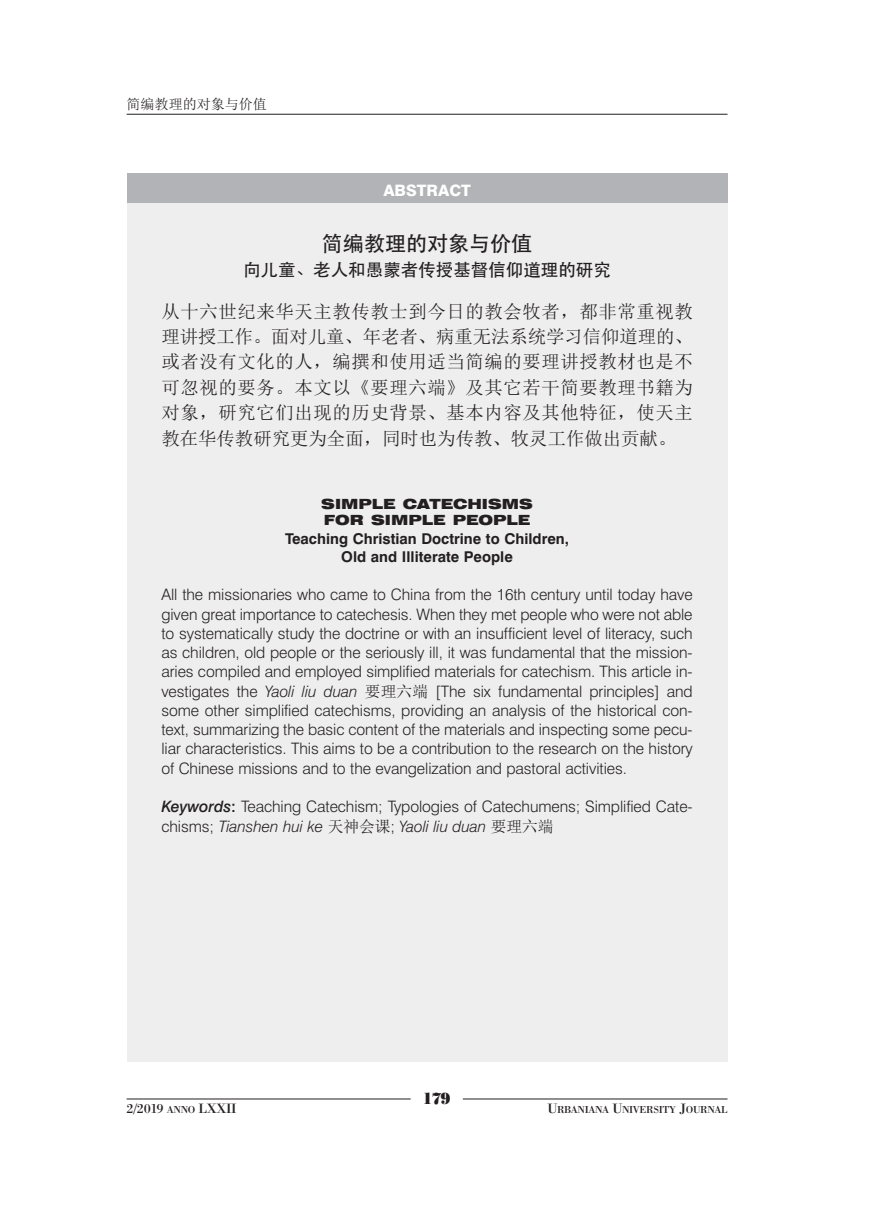
<style>
.page{position:relative;width:879px;height:1226px;background:#fff}
.page>*{position:absolute;margin:0;border:0;box-sizing:border-box;transform-origin:0 0}
.t1{font:21px "ST Heiti";color:#231f20}
.t2{font:18.38px/25.4px "Sim Sun";color:#231f20;text-align:justify}
.t3{font:17.5px "ST Heiti";color:#231f20}
.t4{font:16.1px "Bodoni Poster";color:#231f20;scale:.9 1}
.t5{font:300 15.75px/19.2px "Swiss 721 BT";letter-spacing:-.005em;color:#231f20;text-align:justify}
.t6{font:800 15.75px "Swiss 721 BT";color:#fff}
.t7{font:700 14.88px/17.5px "Swiss 721 BT";color:#231f20;text-align:center}
.t8{font:900 expanded 14px/15.8px "Swiss 721 BT";color:#231f20}
.t9{font:14px "Bodoni BT";letter-spacing:-.025em;color:#231f20}
.t10{font:14px "Sim Sun";color:#231f20}
.t11{font:10.5px "Bodoni BT";letter-spacing:-.035em;color:#231f20}
.s1{font-style:italic}
.s2{font-family:"Sim Sun";font-weight:400}
.s3{font-weight:500;font-style:italic}
.s4{font-weight:500}
.s5{font-size:10.5px}
.s6{font-size:14px}
</style>
<div class="page">
<hr style="left:126px;top:114px;width:601px;height:1px;background:#231f20">
<hr style="left:126px;top:1098px;width:284px;height:1px;background:#231f20">
<hr style="left:462px;top:1098px;width:265px;height:1px;background:#231f20">
<div style="left:126px;top:173px;width:601px;height:889px;background:#eeeeef"></div>
<div style="left:126px;top:173px;width:601px;height:30px;background:#b2b3b7"></div>
<p class="t10" style="left:126px;top:96px;width:142px">简编教理的对象与价值</p>
<p class="t6" style="left:383px;top:183px;width:89px">ABSTRACT</p>
<h1 class="t1" style="left:322px;top:231px;width:211px">简编教理的对象与价值</h1>
<p class="t3" style="left:243px;top:260px;width:369px">向儿童、老人和愚蒙者传授基督信仰道理的研究</p>
<p class="t2" style="left:161px;top:298px;width:532px">从十六世纪来华天主教传教士到今日的教会牧者，都非常重视教理讲授工作。面对儿童、年老者、病重无法系统学习信仰道理的、或者没有文化的人，编撰和使用适当简编的要理讲授教材也是不可忽视的要务。本文以《要理六端》及其它若干简要教理书籍为对象，研究它们出现的历史背景、基本内容及其他特征，使天主教在华传教研究更为全面，同时也为传教、牧灵工作做出贡献。</p>
<p class="t8" style="left:321px;top:497px;width:213px">SIMPLE CATECHISMS<br>FOR SIMPLE PEOPLE</p>
<p class="t7" style="left:285px;top:531px;width:285px">Teaching Christian Doctrine to Children,<br>Old and Illiterate People</p>
<p class="t5" style="left:161px;top:586px;width:532px">All the missionaries who came to China from the 16th century until today have given great importance to catechesis. When they met people who were not able to systematically study the doctrine or with an insufficient level of literacy, such as children, old people or the seriously ill, it was fundamental that the mission&shy;aries compiled and employed simplified materials for catechism. This article in&shy;vestigates the <span class="s1">Yaoli liu duan</span> <span class="s2">要理六端</span> [The six fundamental principles] and some other simplified catechisms, providing an analysis of the historical con&shy;text, summarizing the basic content of the materials and inspecting some pecu&shy;liar characteristics. This aims to be a contribution to the research on the history of Chinese missions and to the evangelization and pastoral activities.</p>
<p class="t5" style="left:161px;top:798px;width:532px"><span class="s3">Keywords</span><span class="s4">:</span> Teaching Catechism; Typologies of Catechumens; Simplified Cate&shy;chisms; <span class="s1">Tianshen hui ke</span> <span class="s2">天神会课</span>; <span class="s1">Yaoli liu duan</span> <span class="s2">要理六端</span></p>
<p class="t4" style="left:422px;top:1092px;width:32px">179</p>
<p class="t9" style="left:126px;top:1103px;width:111px">2/2019 <span class="s5">ANNO</span> LXXII</p>
<p class="t11" style="left:547px;top:1105px;width:181px"><span class="s6">U</span>RBANIANA <span class="s6">U</span>NIVERSITY <span class="s6">J</span>OURNAL</p>
</div>
